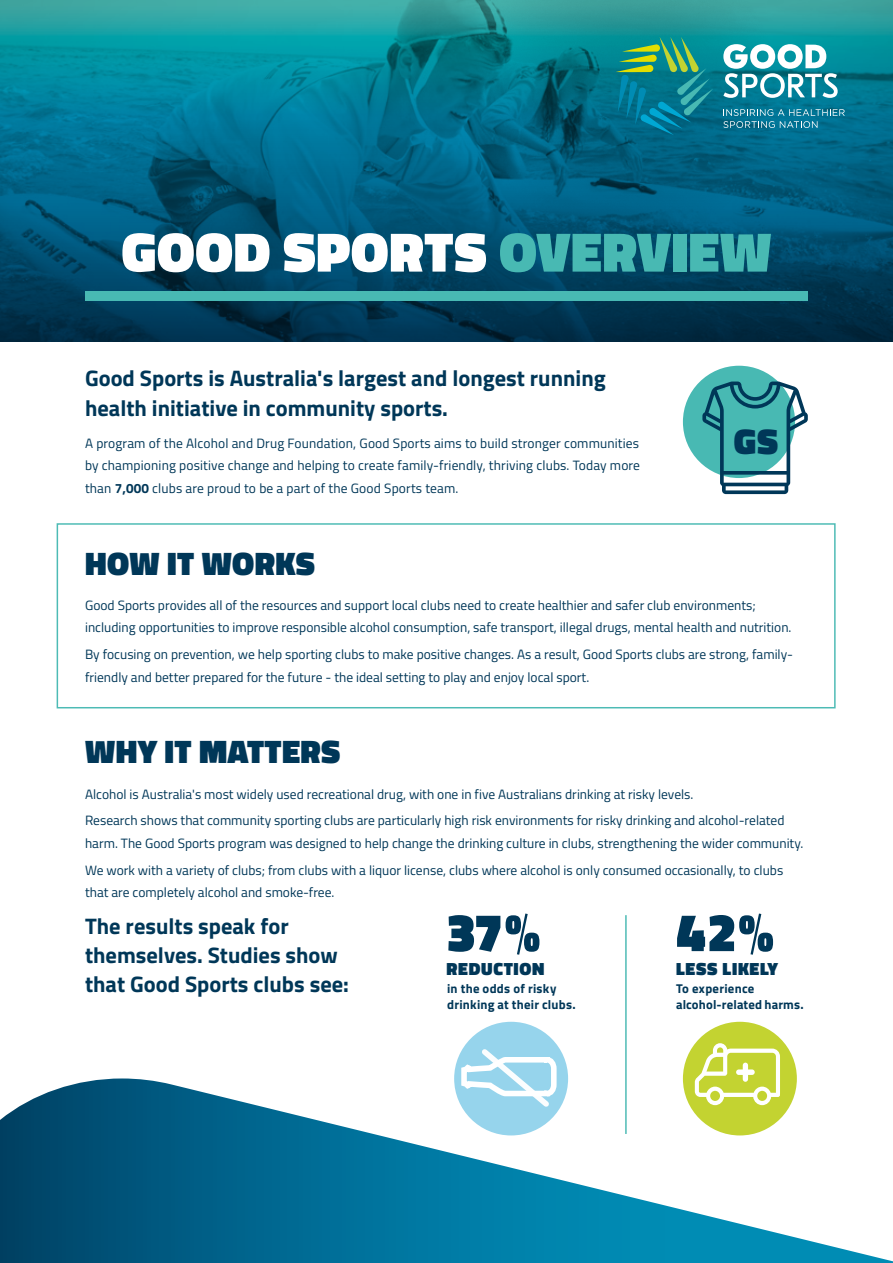
<style>
.page{position:relative;width:893px;height:1263px;background:#fff}
.page>*{position:absolute;margin:0;border:0;box-sizing:border-box;transform-origin:0 0}
.t1{font:900 56.4px "Titillium";letter-spacing:.01em;color:#fff}
.t2{font:900 53.55px "Titillium";color:#003758}
.t3{font:900 36.15px "Titillium";color:#003758}
.t4{font:900 33px "Titillium";letter-spacing:.01em;color:#003758}
.t5{font:700 22.5px/29.4px "Titillium";color:#003758}
.t6{font:900 17.85px "Titillium";letter-spacing:.04em;color:#003758}
.t7{font:13.5px/22.5px "Titillium";color:#003758}
.t8{font:700 12.75px/16px "Titillium";letter-spacing:.015em;color:#003758}
.s1{color:#48b9b3}
.s2{font-weight:700}
</style>
<div class="page">
<div style="left:683px;top:366px;width:112px;height:112px;background:#48b9b3;border-radius:50%"></div>
<svg style="left:702px;top:381px;width:106px;height:113px"></svg>
<svg style="left:0;top:1078px;width:893px;height:185px"></svg>
<div style="left:57px;top:523px;width:779px;height:185px;border:2px solid #48b9b3"></div>
<div style="left:454px;top:1022px;width:114px;height:113px;background:#96d4ec;border-radius:50%"></div>
<svg style="left:458px;top:1048px;width:99px;height:60px"></svg>
<div style="left:683px;top:1022px;width:114px;height:113px;background:#c3d331;border-radius:50%"></div>
<svg style="left:695px;top:1043px;width:85px;height:62px"></svg>
<hr style="left:625px;top:915px;width:2px;height:219px;background:#48b9b3">
<svg style="left:0;top:0;width:893px;height:341px;background:#05647e"></svg>
<div style="left:85px;top:291px;width:723px;height:10px;background:#48b9b3"></div>
<svg style="left:723px;top:44px;width:115px;height:54px"></svg>
<svg style="left:723px;top:109px;width:122px;height:19px;background:#2988a3"></svg>
<svg style="left:615px;top:37px;width:98px;height:98px;background:#168688"></svg>
<h1 class="t1" style="left:121px;top:211px;width:651px">GOOD SPORTS <span class="s1">OVERVIEW</span></h1>
<h3 class="t5" style="left:85px;top:363px;width:522px">Good Sports is Australia's largest and longest running health initiative in community sports.</h3>
<p class="t7" style="left:85px;top:431px;width:557px;text-align:justify">A program of the Alcohol and Drug Foundation, Good Sports aims to build stronger communities by championing positive change and helping to create family-friendly, thriving clubs. Today more than <span class="s2">7,000</span> clubs are proud to be a part of the Good Sports team.</p>
<h3 class="t3" style="left:734px;top:415px;width:46px">GS</h3>
<h3 class="t4" style="left:85px;top:539px;width:231px">HOW IT WORKS</h3>
<p class="t7" style="left:85px;top:593px;width:708px">Good Sports provides all of the resources and support local clubs need to create healthier and safer club environments; including opportunities to improve responsible alcohol consumption, safe transport, illegal drugs, mental health and nutrition.</p>
<p class="t7" style="left:85px;top:643px;width:709px">By focusing on prevention, we help sporting clubs to make positive changes. As a result, Good Sports clubs are strong, family&shy;friendly and better prepared for the future - the ideal setting to play and enjoy local sport.</p>
<h3 class="t4" style="left:85px;top:728px;width:257px">WHY IT MATTERS</h3>
<p class="t7" style="left:85px;top:780px;width:701px;line-height:26.7px">Alcohol is Australia's most widely used recreational drug, with one in five Australians drinking at risky levels.<br>Research shows that community sporting clubs are particularly high risk environments for risky drinking and alcohol-related</p>
<p class="t7" style="left:85px;top:829px;width:720px;line-height:26.7px">harm. The Good Sports program was designed to help change the drinking culture in clubs, strengthening the wider community.<br>We work with a variety of clubs; from clubs with a liquor license, clubs where alcohol is only consumed occasionally, to clubs</p>
<p class="t7" style="left:85px;top:881px;width:251px">that are completely alcohol and smoke-free.</p>
<h3 class="t5" style="left:85px;top:910px;width:265px">The results speak for themselves. Studies show that Good Sports clubs see:</h3>
<h2 class="t2" style="left:446px;top:893px;width:95px">37%</h2>
<h3 class="t6" style="left:447px;top:955px;width:99px">REDUCTION</h3>
<p class="t8" style="left:447px;top:980px;width:130px">in the odds of risky drinking at their clubs.</p>
<h2 class="t2" style="left:676px;top:893px;width:99px">42%</h2>
<h3 class="t6" style="left:676px;top:955px;width:103px">LESS LIKELY</h3>
<p class="t8" style="left:676px;top:980px;width:129px">To experience alcohol-related harms.</p>
</div>
